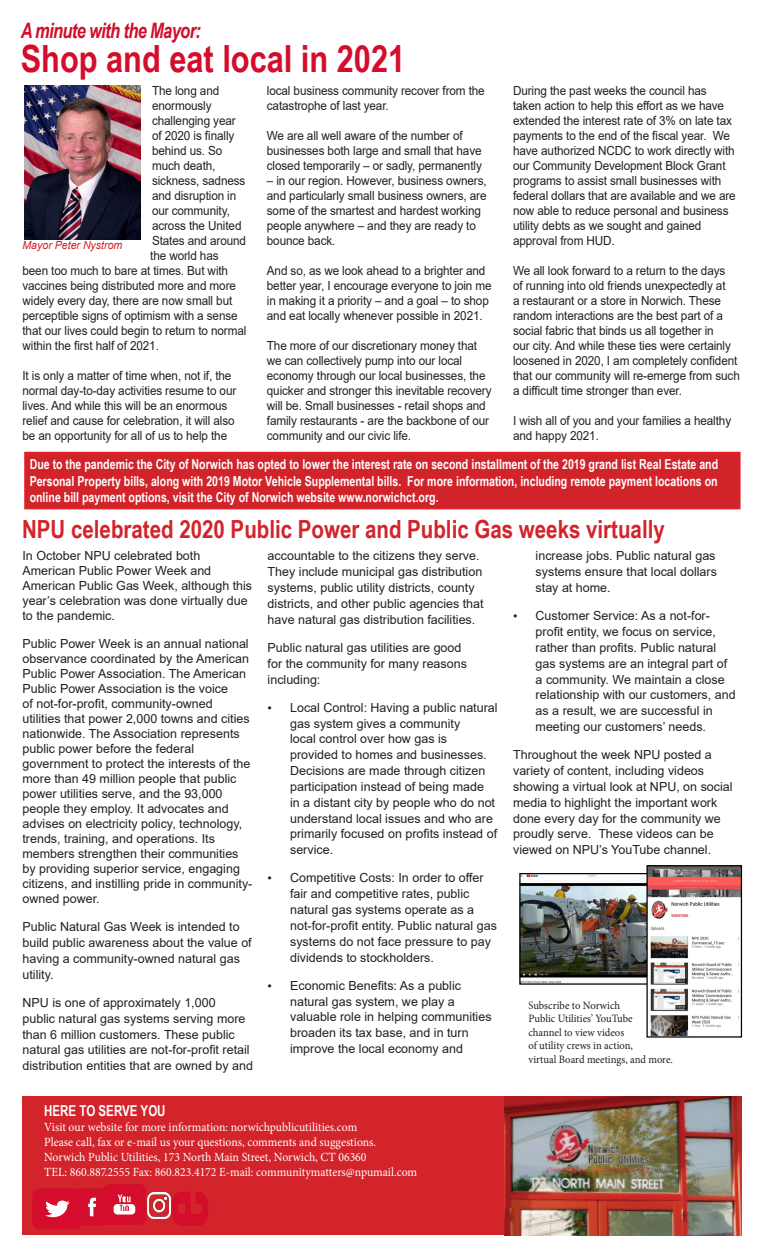
<style>
.page{position:relative;width:765px;height:1260px;background:#fff}
.page>*{position:absolute;margin:0;border:0;box-sizing:border-box;transform-origin:0 0}
.t1{font:700 37.5px "Arial Narrow";color:#d30d2b}
.t2{font:700 25px "Arial Narrow";color:#d3232b}
.t3{font:italic 700 21.25px "Arial Narrow";letter-spacing:-.03em;color:#d30d2b;scale:.94 1}
.t4{font:700 15px "Arial Narrow";color:#fff;scale:.94 1}
.t5{font:700 13.75px/16.5px "Arial Narrow";color:#fff;text-align:justify;scale:.94 1}
.t6{font:12.5px/15.9px "Arial";color:#231f20}
.t7{font:12.5px/15px "Arial";color:#231f20;scale:.94 1}
.t8{font:12.5px "Minion Pro";color:#fff;scale:.94 1}
.t9{font:11.25px/13.5px "Minion Pro";color:#231f20;scale:.94 1}
.t10{font:italic 11.25px "Arial";color:#d1232a;scale:.94 1}
.s1{font-family:"Times New Roman"}
</style>
<div class="page">
<div style="left:24px;top:452px;width:717px;height:57px;background:#d1232a;border:1px solid #e81e24"></div>
<div style="left:22px;top:1096px;width:720px;height:139px;background:#d3232b"></div>
<img style="left:504px;top:1096px;width:238px;height:139px">
<svg style="left:32px;top:1184px;width:114px;height:45px;background:#d72a42"></svg>
<svg style="left:171px;top:1192px;width:37px;height:34px"></svg>
<img style="left:24px;top:86px;width:117px;height:154px">
<img style="left:147px;top:1193px;width:24px;height:26px">
<img style="left:521px;top:875px;width:125px;height:108px">
<div style="left:519px;top:873px;width:140px;height:112px;border:1px solid #000"></div>
<img style="left:648px;top:867px;width:92px;height:169px">
<div style="left:646px;top:865px;width:96px;height:173px;border:1px solid #000"></div>
<p class="t3" style="left:21px;top:14px;width:193px">A minute with the Mayor:</p>
<p class="t1" style="left:21px;top:30px;width:386px">Shop and eat local in 2021</p>
<p class="t7" style="left:152px;top:83px;width:73px">The long and</p>
<p class="t7" style="left:152px;top:98px;width:65px">enormously</p>
<p class="t7" style="left:152px;top:113px;width:91px">challenging year</p>
<p class="t7" style="left:152px;top:128px;width:89px">of 2020 is finally</p>
<p class="t7" style="left:152px;top:143px;width:76px">behind us. So</p>
<p class="t7" style="left:152px;top:158px;width:69px">much death,</p>
<p class="t7" style="left:152px;top:173px;width:101px">sickness, sadness</p>
<p class="t7" style="left:152px;top:188px;width:91px">and disruption in</p>
<p class="t7" style="left:152px;top:203px;width:84px">our community,</p>
<p class="t7" style="left:152px;top:218px;width:97px">across the United</p>
<p class="t7" style="left:152px;top:233px;width:102px">States and around</p>
<p class="t7" style="left:150px;top:248px;width:74px">the world has</p>
<p class="t7" style="left:22px;top:263px;width:220px">been too much to bare at times. But with</p>
<p class="t7" style="left:22px;top:278px;width:229px">vaccines being distributed more and more</p>
<p class="t7" style="left:22px;top:293px;width:225px">widely every day, there are now small but</p>
<p class="t7" style="left:22px;top:308px;width:230px">perceptible signs of optimism with a sense</p>
<p class="t7" style="left:22px;top:323px;width:240px">that our lives could begin to return to normal</p>
<p class="t7" style="left:22px;top:338px;width:147px">within the first half of 2021.</p>
<p class="t7" style="left:22px;top:368px;width:229px">It is only a matter of time when, not if, the normal day-to-day activities resume to our lives. And while this will be an enormous relief and cause for celebration, it will also be an opportunity for all of us to help the</p>
<p class="t10" style="left:22px;top:238px;width:108px">Mayor Peter Nystrom</p>
<p class="t7" style="left:267px;top:83px;width:233px">local business community recover from the catastrophe of last year.</p>
<p class="t7" style="left:267px;top:128px;width:230px">We are all well aware of the number of businesses both large and small that have closed temporarily – or sadly, permanently</p>
<p class="t7" style="left:267px;top:173px;width:235px">– in our region. However, business owners, and particularly small business owners, are some of the smartest and hardest working people anywhere – and they are ready to bounce back.</p>
<p class="t7" style="left:267px;top:263px;width:241px">And so, as we look ahead to a brighter and better year, I encourage everyone to join me in making it a priority – and a goal – to shop and eat locally whenever possible in 2021.</p>
<p class="t7" style="left:267px;top:338px;width:241px">The more of our discretionary money that we can collectively pump into our local economy through our local businesses, the quicker and stronger this inevitable recovery will be. Small businesses - retail shops and family restaurants - are the backbone of our community and our civic life.</p>
<p class="t7" style="left:513px;top:83px;width:238px">During the past weeks the council has taken action to help this effort as we have extended the interest rate of 3% on late tax payments to the end of the fiscal year. We have authorized NCDC to work directly with our Community Development Block Grant programs to assist small businesses with federal dollars that are available and we are now able to reduce personal and business utility debts as we sought and gained approval from HUD.</p>
<p class="t7" style="left:513px;top:263px;width:243px">We all look forward to a return to the days<br>of running into old friends unexpectedly at<br>a restaurant or a store in Norwich. These random interactions are the best part of a social fabric that binds us all together in<br>our city. And while these ties were certainly loosened in 2020, I am completely confident that our community will re-emerge from such a difficult time stronger than ever.</p>
<p class="t7" style="left:513px;top:413px;width:234px">I wish all of you and your families a healthy and happy 2021.</p>
<p class="t5" style="left:30px;top:455px;width:734px">Due to the pandemic the City of Norwich has opted to lower the interest rate on second installment of the 2019 grand list Real Estate and Personal Property bills, along with 2019 Motor Vehicle Supplemental bills. For more information, including remote payment locations on online bill payment options, visit the City of Norwich website www.norwichct.org.</p>
<p class="t2" style="left:22px;top:510px;width:644px">NPU celebrated 2020 Public Power and Public Gas weeks virtually</p>
<p class="t6" style="left:23px;top:548px;width:231px;line-height:15px">In October NPU celebrated both<br>American Public Power Week and<br>American Public Gas Week, although this year’s celebration was done virtually due to the pandemic.</p>
<p class="t6" style="left:23px;top:636px;width:231px;line-height:15px">Public Power Week is an annual national observance coordinated by the American Public Power Association. The American Public Power Association is the voice<br>of not-for-profit, community-owned utilities that power 2,000 towns and cities nationwide. The Association represents public power before the federal government to protect the interests of the more than 49 million people that public power utilities serve, and the 93,000 people they employ. It advocates and advises on electricity policy, technology, trends, training, and operations. Its members strengthen their communities by providing superior service, engaging citizens, and instilling pride in community&shy;owned power.</p>
<p class="t6" style="left:23px;top:919px;width:231px">Public Natural Gas Week is intended to build public awareness about the value of having a community-owned natural gas utility.</p>
<p class="t6" style="left:23px;top:995px;width:232px">NPU is one of approximately 1,000<br>public natural gas systems serving more than 6 million customers. These public natural gas utilities are not-for-profit retail distribution entities that are owned by and</p>
<p class="t6" style="left:268px;top:548px;width:218px">accountable to the citizens they serve.<br>They include municipal gas distribution systems, public utility districts, county districts, and other public agencies that have natural gas distribution facilities.</p>
<p class="t6" style="left:268px;top:640px;width:201px">Public natural gas utilities are good for the community for many reasons including:</p>
<p class="t6" style="left:290px;top:699px;width:209px;text-indent:-22px"><span class="s1">•</span> Local Control: Having a public natural gas system gives a community<br>local control over how gas is provided to homes and businesses.<br>Decisions are made through citizen participation instead of being made<br>in a distant city by people who do not understand local issues and who are primarily focused on profits instead of service.</p>
<p class="t6" style="left:290px;top:870px;width:208px;text-indent:-22px"><span class="s1">•</span> Competitive Costs: In order to offer fair and competitive rates, public natural gas systems operate as a not-for-profit entity. Public natural gas systems do not face pressure to pay dividends to stockholders.</p>
<p class="t6" style="left:290px;top:977px;width:203px;text-indent:-22px"><span class="s1">•</span> Economic Benefits: As a public natural gas system, we play a valuable role in helping communities broaden its tax base, and in turn improve the local economy and</p>
<p class="t6" style="left:536px;top:548px;width:183px;text-align:justify">increase jobs. Public natural gas systems ensure that local dollars stay at home.</p>
<p class="t6" style="left:536px;top:608px;width:202px;text-indent:-22px"><span class="s1">•</span> Customer Service: As a not-for&shy;profit entity, we focus on service, rather than profits. Public natural gas systems are an integral part of a community. We maintain a close relationship with our customers, and as a result, we are successful in meeting our customers’ needs.</p>
<p class="t6" style="left:513px;top:747px;width:221px">Throughout the week NPU posted a variety of content, including videos showing a virtual look at NPU, on social media to highlight the important work done every day for the community we proudly serve. These videos can be viewed on NPU’s YouTube channel.</p>
<p class="t9" style="left:529px;top:999px;width:155px">Subscribe to Norwich<br>Public Utilities’ YouTube<br>channel to view videos<br>of utility crews in action,<br>virtual Board meetings, and more.</p>
<p class="t4" style="left:44px;top:1100px;width:131px">HERE TO SERVE YOU</p>
<p class="t8" style="left:44px;top:1119px;width:335px">Visit our website for more information: norwichpublicutilities.com</p>
<p class="t8" style="left:44px;top:1134px;width:355px">Please call, fax or e-mail us your questions, comments and suggestions.</p>
<p class="t8" style="left:44px;top:1149px;width:344px">Norwich Public Utilities, 173 North Main Street, Norwich, CT 06360</p>
<p class="t8" style="left:44px;top:1164px;width:398px">TEL: 860.887.2555 Fax: 860.823.4172 E-mail: communitymatters@npumail.com</p>
</div>
